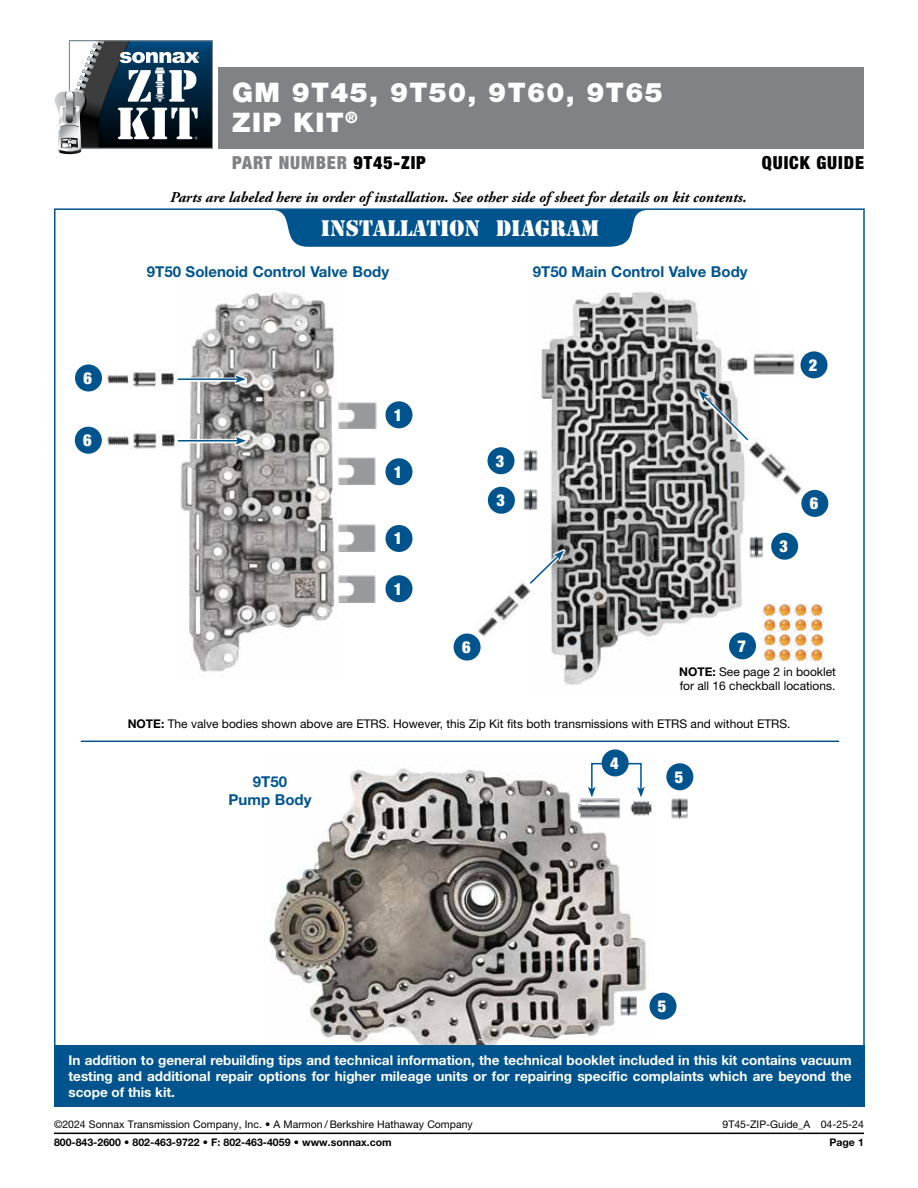
<style>
.page{position:relative;width:918px;height:1188px;background:#fff}
.page>*{position:absolute;margin:0;border:0;box-sizing:border-box;transform-origin:0 0}
.t1{font:900 27px/30px "Helvetica Neue LT Std";letter-spacing:.05em;color:#fff}
.t2{font:21px "Stencil Std";color:#fff}
.t3{font:900 condensed 18px "Helvetica Neue LT Std";letter-spacing:.05em;color:#808285}
.t4{font:900 condensed 18px "Helvetica Neue LT Std";letter-spacing:.05em;color:#000}
.t5{font:900 condensed 16.5px "Helvetica Neue LT Std";color:#fff}
.t6{font:italic 700 15px "Adobe Garamond Pro";color:#000}
.t7{font:700 15px/18px "Helvetica Neue LT Std";color:#00548e;text-align:center}
.t8{font:700 13.5px/16.2px "Helvetica Neue LT Std";color:#fff;text-align:justify}
.t9{font:12px/14.4px "Helvetica Neue LT Std";color:#000}
.t10{font:10.5px "Helvetica Neue LT Std";color:#000}
.t11{font:700 10.5px "Helvetica Neue LT Std";color:#000}
.s1{color:#000}
.s2{font-weight:700}
</style>
<div class="page">
<div style="left:219px;top:67px;width:645px;height:81px;background:#808285"></div>
<img style="left:541px;top:290px;width:213px;height:395px">
<img style="left:268px;top:754px;width:384px;height:291px">
<img style="left:577px;top:795px;width:75px;height:27px">
<img style="left:671px;top:798px;width:17px;height:21px">
<div style="left:666px;top:763px;width:27px;height:27px;background:#00548e;border-radius:50%"></div>
<img style="left:619px;top:993px;width:22px;height:27px">
<div style="left:649px;top:993px;width:27px;height:27px;background:#00548e;border-radius:50%"></div>
<div style="left:587px;top:761px;width:59px;height:38px;background:#fff"></div>
<div style="left:591px;top:763px;width:51px;height:27px;border:2px solid #00548e"></div>
<svg style="left:637px;top:787px;width:8px;height:10px"></svg>
<svg style="left:588px;top:787px;width:8px;height:10px"></svg>
<div style="left:602px;top:749px;width:27px;height:27px;background:#00548e;border-radius:50%"></div>
<hr style="left:81px;top:741px;width:758px;height:1px;background:#00548e">
<img style="left:180px;top:292px;width:156px;height:380px">
<div style="left:386px;top:401px;width:26px;height:27px;background:#00548e;border-radius:50%"></div>
<div style="left:386px;top:458px;width:26px;height:27px;background:#00548e;border-radius:50%"></div>
<div style="left:386px;top:525px;width:26px;height:27px;background:#00548e;border-radius:50%"></div>
<div style="left:386px;top:575px;width:26px;height:27px;background:#00548e;border-radius:50%"></div>
<img style="left:338px;top:402px;width:39px;height:27px">
<img style="left:338px;top:457px;width:38px;height:28px">
<img style="left:338px;top:524px;width:38px;height:28px">
<img style="left:338px;top:575px;width:38px;height:28px">
<img style="left:105px;top:371px;width:71px;height:17px">
<svg style="left:177px;top:374px;width:70px;height:10px"></svg>
<hr style="left:178px;top:378px;width:60px;height:2px;background:#00548e">
<svg style="left:235px;top:375px;width:11px;height:8px"></svg>
<img style="left:105px;top:433px;width:70px;height:18px">
<svg style="left:180px;top:436px;width:67px;height:10px"></svg>
<hr style="left:178px;top:440px;width:60px;height:2px;background:#00548e">
<svg style="left:236px;top:437px;width:10px;height:8px"></svg>
<div style="left:75px;top:364px;width:27px;height:28px;background:#00548e;border-radius:50%"></div>
<div style="left:75px;top:427px;width:27px;height:27px;background:#00548e;border-radius:50%"></div>
<div style="left:454px;top:634px;width:27px;height:27px;background:#00548e;border-radius:50%"></div>
<img style="left:742px;top:434px;width:65px;height:65px">
<svg style="left:694px;top:386px;width:58px;height:58px"></svg>
<div style="left:801px;top:490px;width:27px;height:27px;background:#00548e;border-radius:50%"></div>
<img style="left:473px;top:583px;width:58px;height:59px">
<svg style="left:526px;top:546px;width:43px;height:42px"></svg>
<img style="left:746px;top:533px;width:18px;height:27px">
<div style="left:771px;top:533px;width:27px;height:27px;background:#00548e;border-radius:50%"></div>
<img style="left:523px;top:489px;width:15px;height:22px">
<img style="left:523px;top:450px;width:15px;height:22px">
<div style="left:488px;top:447px;width:26px;height:27px;background:#00548e;border-radius:50%"></div>
<div style="left:488px;top:487px;width:27px;height:27px;background:#00548e;border-radius:50%"></div>
<img style="left:723px;top:350px;width:79px;height:30px">
<div style="left:801px;top:351px;width:27px;height:27px;background:#00548e;border-radius:50%"></div>
<div style="left:729px;top:632px;width:27px;height:27px;background:#00548e;border-radius:50%"></div>
<img style="left:794px;top:603px;width:13px;height:59px">
<img style="left:778px;top:603px;width:13px;height:59px">
<img style="left:810px;top:603px;width:14px;height:60px">
<img style="left:762px;top:603px;width:14px;height:59px">
<hr style="left:54px;top:1133px;width:810px;height:1px;background:#000">
<svg style="left:54px;top:40px;width:159px;height:114px"></svg>
<svg style="left:278px;top:211px;width:364px;height:36px;background:#105f95"></svg>
<div style="left:55px;top:1045px;width:810px;height:62px;background:#00548e"></div>
<h1 class="t1" style="left:232px;top:77px;width:432px">GM 9T45, 9T50, 9T60, 9T65<br>ZIP KIT<sup>®</sup></h1>
<h3 class="t3" style="left:232px;top:152px;width:195px">PART NUMBER <span class="s1">9T45-ZIP</span></h3>
<h3 class="t4" style="left:762px;top:152px;width:104px">QUICK GUIDE</h3>
<p class="t6" style="left:170px;top:189px;width:578px">Parts are labeled here in order of installation. See other side of sheet for details on kit contents.</p>
<h2 class="t2" style="left:321px;top:215px;width:280px">INSTALLATION DIAGRAM</h2>
<p class="t5" style="left:83px;top:368px;width:10px">6</p>
<p class="t5" style="left:83px;top:430px;width:10px">6</p>
<p class="t7" style="left:147px;top:263px;width:244px">9T50 Solenoid Control Valve Body</p>
<p class="t5" style="left:394px;top:405px;width:10px">1</p>
<p class="t5" style="left:394px;top:462px;width:10px">1</p>
<p class="t5" style="left:394px;top:528px;width:10px">1</p>
<p class="t5" style="left:394px;top:579px;width:10px">1</p>
<p class="t7" style="left:533px;top:263px;width:216px">9T50 Main Control Valve Body</p>
<p class="t5" style="left:809px;top:355px;width:10px">2</p>
<p class="t5" style="left:496px;top:451px;width:10px">3</p>
<p class="t5" style="left:496px;top:490px;width:10px">3</p>
<p class="t5" style="left:780px;top:536px;width:10px">3</p>
<p class="t5" style="left:810px;top:493px;width:10px">6</p>
<p class="t5" style="left:462px;top:637px;width:10px">6</p>
<p class="t5" style="left:737px;top:636px;width:10px">7</p>
<p class="t9" style="left:679px;top:664px;width:158px"><span class="s2">NOTE:</span> See page 2 in booklet for all 16 checkball locations.</p>
<p class="t9" style="left:128px;top:717px;width:664px"><span class="s2">NOTE:</span> The valve bodies shown above are ETRS. However, this Zip Kit fits both transmissions with ETRS and without ETRS.</p>
<p class="t5" style="left:610px;top:753px;width:10px">4</p>
<p class="t7" style="left:229px;top:772px;width:84px">9T50<br>Pump Body</p>
<p class="t5" style="left:675px;top:767px;width:10px">5</p>
<p class="t5" style="left:658px;top:996px;width:10px">5</p>
<p class="t8" style="left:69px;top:1051px;width:784px">In addition to general rebuilding tips and technical information, the technical booklet included in this kit contains vacuum testing and additional repair options for higher mileage units or for repairing specific complaints which are beyond the scope of this kit.</p>
<p class="t10" style="left:54px;top:1118px;width:420px">©2024 Sonnax Transmission Company, Inc. • A Marmon / Berkshire Hathaway Company</p>
<p class="t10" style="left:723px;top:1118px;width:143px">9T45-ZIP-Guide_A 04-25-24</p>
<p class="t11" style="left:54px;top:1136px;width:339px">800-843-2600 • 802-463-9722 • F: 802-463-4059 • www.sonnax.com</p>
<p class="t11" style="left:829px;top:1136px;width:36px">Page 1</p>
</div>
